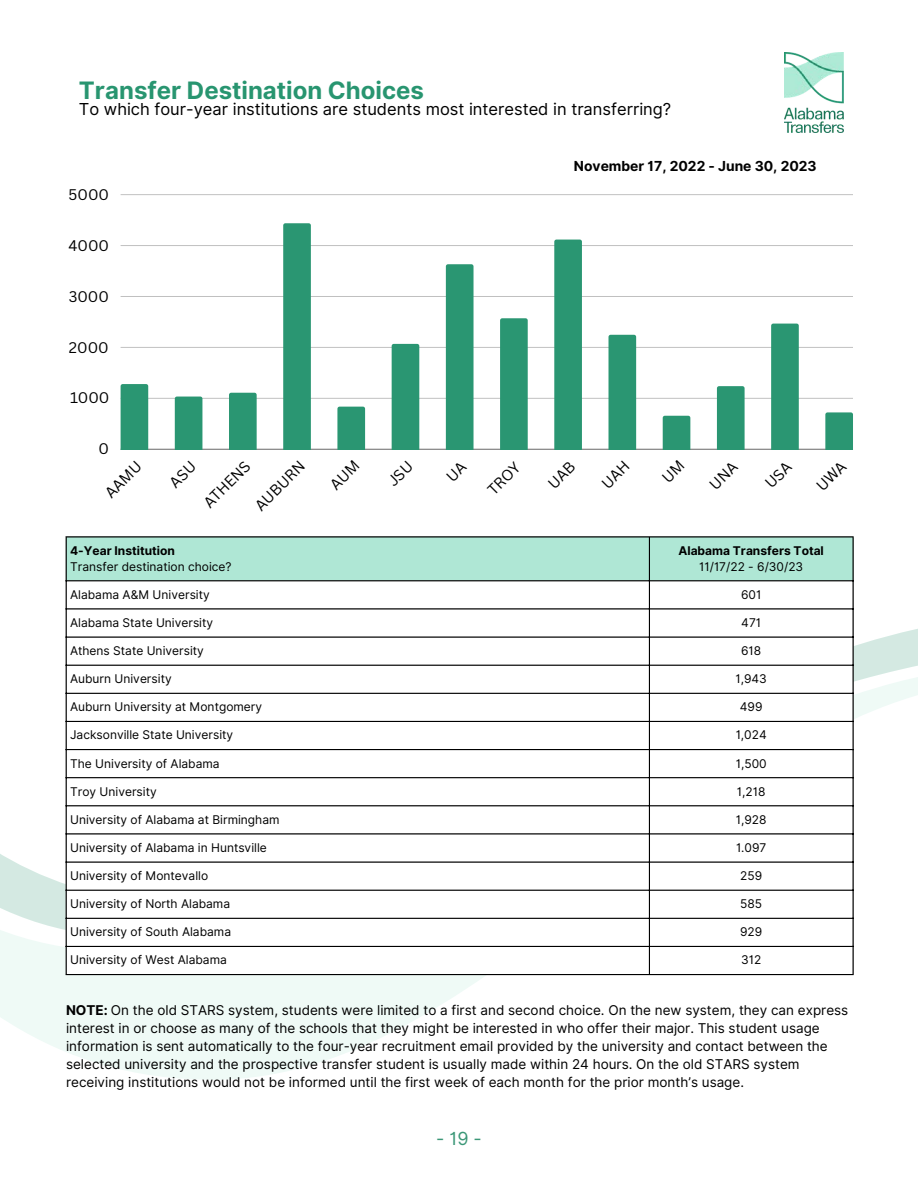
<style>
.page{position:relative;width:918px;height:1188px;background:#fff}
.page>*{position:absolute;margin:0;border:0;box-sizing:border-box;transform-origin:0 0}
.t1{font:700 24px "Inter";color:#289570}
.t2{font:18px "Inter";color:#3b9777}
.t3{font:16.5px "Inter";color:#000}
.t4{font:15px "Canva Sans";color:#000}
.t5{font:700 13.8px "Inter";color:#000}
.t6{font:13.5px/18px "Inter";color:#000}
.t7{font:12px "Inter";color:#000}
.t8{font:700 12px "Inter";color:#000}
.s1{font-weight:700}
</style>
<div class="page">
<hr style="left:121px;top:449px;width:732px;height:1px;background:#000;opacity:.6">
<hr style="left:121px;top:398px;width:732px;height:1px;background:#cbcbcb">
<hr style="left:121px;top:347px;width:732px;height:1px;background:#c6c6c6">
<hr style="left:121px;top:296px;width:732px;height:1px;background:#c0c0c0">
<hr style="left:121px;top:245px;width:732px;height:1px;background:#c3c3c3">
<hr style="left:121px;top:194px;width:732px;height:1px;background:#c9c9c9">
<div style="left:121px;top:384px;width:27px;height:65px;background:#2a9672"></div>
<svg style="left:175px;top:397px;width:27px;height:52px"></svg>
<div style="left:229px;top:393px;width:28px;height:56px;background:#2a9672"></div>
<svg style="left:283px;top:223px;width:28px;height:226px;background:#2c9773"></svg>
<svg style="left:337px;top:407px;width:28px;height:42px"></svg>
<div style="left:392px;top:344px;width:27px;height:105px;background:#2a9672"></div>
<div style="left:446px;top:264px;width:28px;height:185px;background:#2a9672"></div>
<svg style="left:500px;top:318px;width:28px;height:131px;background:#2d9774"></svg>
<svg style="left:554px;top:240px;width:28px;height:209px;background:#2c9773"></svg>
<div style="left:609px;top:335px;width:27px;height:114px;background:#2a9672"></div>
<svg style="left:663px;top:416px;width:27px;height:33px"></svg>
<div style="left:717px;top:386px;width:28px;height:63px;background:#2a9672"></div>
<svg style="left:771px;top:324px;width:28px;height:125px;background:#2c9773"></svg>
<svg style="left:825px;top:412px;width:28px;height:37px"></svg>
<svg style="left:0;top:1011px;width:430px;height:69px;fill:#effaf6"></svg>
<svg style="left:0;top:615px;width:918px;height:396px"></svg>
<div style="left:67px;top:538px;width:786px;height:42px;background:#afe7d5"></div>
<svg style="left:67px;top:581px;width:786px;height:393px"></svg>
<hr style="left:66px;top:538px;width:1px;height:436px;background:#000">
<hr style="left:649px;top:538px;width:1px;height:436px;background:#000">
<hr style="left:853px;top:538px;width:1px;height:436px;background:#000">
<hr style="left:66px;top:536px;width:788px;height:2px;background:#000">
<hr style="left:66px;top:580px;width:788px;height:1px;background:#000">
<hr style="left:66px;top:608px;width:788px;height:2px;background:#000">
<hr style="left:66px;top:637px;width:788px;height:1px;background:#000">
<hr style="left:66px;top:665px;width:788px;height:1px;background:#000">
<hr style="left:66px;top:693px;width:788px;height:1px;background:#000">
<hr style="left:66px;top:721px;width:788px;height:1px;background:#000">
<hr style="left:66px;top:749px;width:788px;height:1px;background:#000">
<hr style="left:66px;top:777px;width:788px;height:1px;background:#000">
<hr style="left:66px;top:805px;width:788px;height:1px;background:#000">
<hr style="left:66px;top:833px;width:788px;height:2px;background:#000">
<hr style="left:66px;top:862px;width:788px;height:1px;background:#000">
<hr style="left:66px;top:890px;width:788px;height:1px;background:#000">
<hr style="left:66px;top:918px;width:788px;height:1px;background:#000">
<hr style="left:66px;top:946px;width:788px;height:1px;background:#000">
<hr style="left:66px;top:974px;width:788px;height:1px;background:#000">
<img style="left:784px;top:52px;width:60px;height:80px">
<p class="t1" style="left:79px;top:75px;width:347px">Transfer Destination Choices</p>
<p class="t3" style="left:79px;top:100px;width:594px">To which four-year institutions are students most interested in transferring?</p>
<p class="t4" style="left:69px;top:184px;width:42px">5000</p>
<p class="t4" style="left:69px;top:235px;width:42px">4000</p>
<p class="t4" style="left:69px;top:286px;width:42px">3000</p>
<p class="t4" style="left:69px;top:337px;width:41px">2000</p>
<p class="t4" style="left:70px;top:387px;width:41px">1000</p>
<p class="t4" style="left:99px;top:438px;width:12px">0</p>
<p class="t4" style="left:100px;top:488px;width:46px;rotate:-45deg">AAMU</p>
<p class="t4" style="left:199px;top:497px;width:60px;rotate:-45deg">ATHENS</p>
<p class="t4" style="left:250px;top:500px;width:65px;rotate:-45deg">AUBURN</p>
<p class="t4" style="left:483px;top:484px;width:41px;rotate:-45deg">TROY</p>
<p class="t8" style="left:70px;top:543px;width:106px">4-Year Institution</p>
<h1 class="t7" style="left:70px;top:559px;width:163px">Transfer destination choice?</h1>
<p class="t5" style="left:574px;top:158px;width:244px">November 17, 2022 - June 30, 2023</p>
<h2 class="t8" style="left:678px;top:543px;width:147px">Alabama Transfers Total</h2>
<p class="t7" style="left:699px;top:559px;width:106px">11/17/22 - 6/30/23</p>
<p class="t7" style="left:70px;top:587px;width:141px">Alabama A&amp;M University</p>
<p class="t7" style="left:741px;top:587px;width:22px">601</p>
<p class="t7" style="left:70px;top:615px;width:145px">Alabama State University</p>
<p class="t7" style="left:741px;top:615px;width:21px">471</p>
<p class="t7" style="left:70px;top:643px;width:135px">Athens State University</p>
<p class="t7" style="left:741px;top:643px;width:22px">618</p>
<p class="t7" style="left:70px;top:672px;width:103px">Auburn University</p>
<p class="t7" style="left:736px;top:672px;width:33px">1,943</p>
<p class="t7" style="left:70px;top:700px;width:194px">Auburn University at Montgomery</p>
<p class="t7" style="left:740px;top:700px;width:24px">499</p>
<p class="t7" style="left:70px;top:728px;width:165px">Jacksonville State University</p>
<p class="t7" style="left:736px;top:728px;width:33px">1,024</p>
<p class="t7" style="left:70px;top:756px;width:151px">The University of Alabama</p>
<p class="t7" style="left:736px;top:756px;width:32px">1,500</p>
<p class="t7" style="left:70px;top:784px;width:88px">Troy University</p>
<p class="t7" style="left:737px;top:784px;width:30px">1,218</p>
<p class="t7" style="left:70px;top:812px;width:211px">University of Alabama at Birmingham</p>
<p class="t7" style="left:736px;top:812px;width:32px">1,928</p>
<p class="t7" style="left:70px;top:840px;width:198px">University of Alabama in Huntsville</p>
<p class="t7" style="left:736px;top:840px;width:32px">1.097</p>
<p class="t7" style="left:70px;top:868px;width:140px">University of Montevallo</p>
<p class="t7" style="left:740px;top:868px;width:24px">259</p>
<p class="t7" style="left:70px;top:897px;width:162px">University of North Alabama</p>
<p class="t7" style="left:740px;top:897px;width:23px">585</p>
<p class="t7" style="left:70px;top:925px;width:163px">University of South Alabama</p>
<p class="t7" style="left:740px;top:925px;width:24px">929</p>
<p class="t7" style="left:70px;top:953px;width:158px">University of West Alabama</p>
<p class="t7" style="left:741px;top:953px;width:22px">312</p>
<p class="t6" style="left:66px;top:1001px;width:784px"><span class="s1">NOTE:</span> On the old STARS system, students were limited to a first and second choice. On the new system, they can express interest in or choose as many of the schools that they might be interested in who offer their major. This student usage information is sent automatically to the four-year recruitment email provided by the university and contact between the selected university and the prospective transfer student is usually made within 24 hours. On the old STARS system receiving institutions would not be informed until the first week of each month for the prior month’s usage.</p>
<p class="t2" style="left:436px;top:1127px;width:47px">- 19 -</p>
</div>
